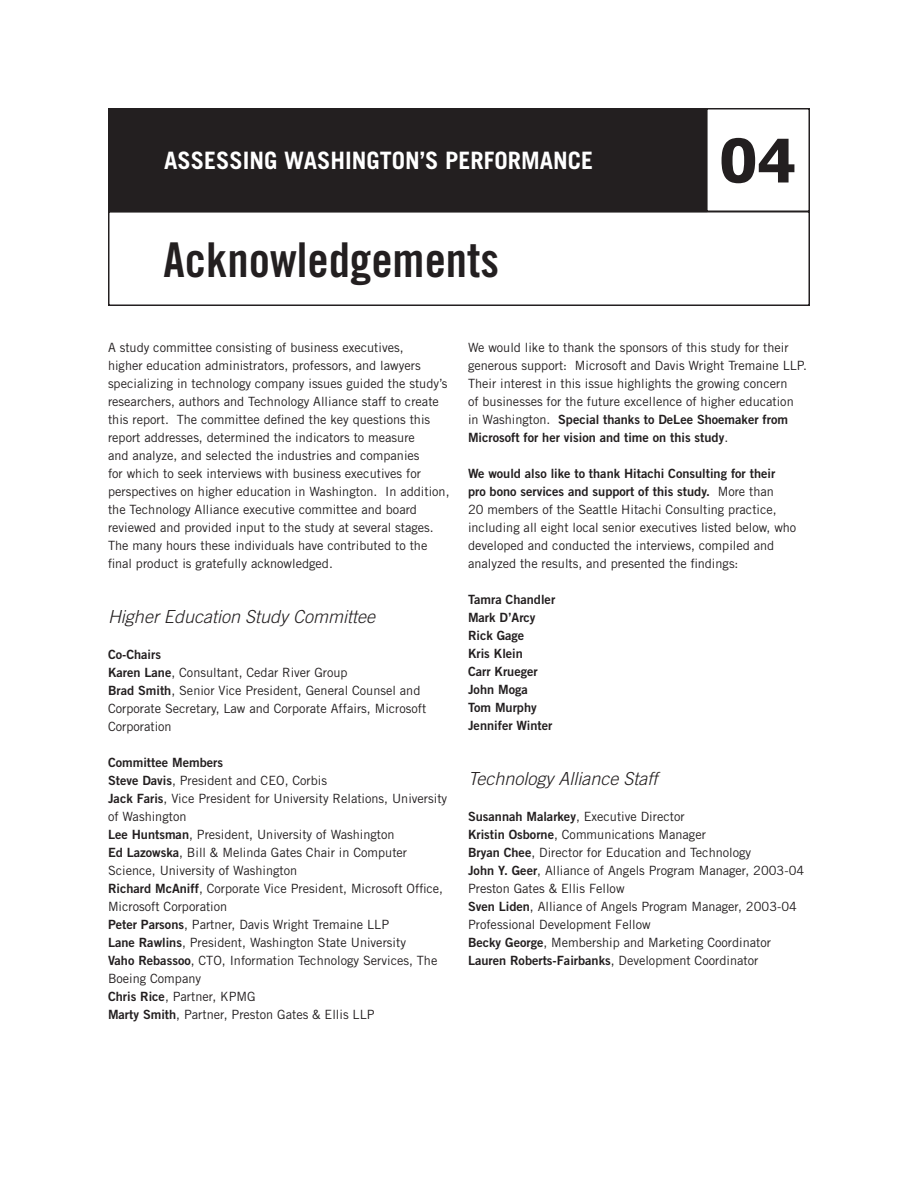
<style>
.page{position:relative;width:918px;height:1188px;background:#fff}
.page>*{position:absolute;margin:0;border:0;box-sizing:border-box;transform-origin:0 0}
.t1{font:700 60px "Tahoma";color:#231f20}
.t2{font:48px "Trade Gothic Bold Cond Twenty";color:#231f20}
.t3{font:700 24px "Trade Gothic";color:#fff}
.t4{font:italic 300 18px "Trade Gothic";color:#231f20}
.t5{font:12.75px/18px "Trade Gothic";color:#231f20}
.t6{font:12.75px/18px "Trade Gothic Bold Two";color:#231f20}
.s1{font-family:"Trade Gothic Bold Two"}
.s2{font-family:"Trade Gothic"}
</style>
<div class="page">
<div style="left:109px;top:109px;width:597px;height:102px;background:#231f20"></div>
<div style="left:108px;top:108px;width:599px;height:104px;border:2px solid #231f20"></div>
<div style="left:108px;top:211px;width:702px;height:95px;border:2px solid #231f20"></div>
<div style="left:706px;top:108px;width:104px;height:104px;border:2px solid #231f20"></div>
<h3 class="t3" style="left:164px;top:146px;width:431px">ASSESSING WASHINGTON’S PERFORMANCE</h3>
<h2 class="t2" style="left:164px;top:230px;width:337px">Acknowledgements</h2>
<h1 class="t1" style="left:719px;top:118px;width:78px">04</h1>
<p class="t5" style="left:108px;top:338px;width:343px">A study committee consisting of business executives,<br>higher education administrators, professors, and lawyers specializing in technology company issues guided the study’s researchers, authors and Technology Alliance staff to create this report. The committee defined the key questions this report addresses, determined the indicators to measure<br>and analyze, and selected the industries and companies<br>for which to seek interviews with business executives for perspectives on higher education in Washington. In addition, the Technology Alliance executive committee and board reviewed and provided input to the study at several stages.<br>The many hours these individuals have contributed to the final product is gratefully acknowledged.</p>
<h3 class="t4" style="left:108px;top:606px;width:269px">Higher Education Study Committee</h3>
<p class="t6" style="left:108px;top:646px;width:55px">Co-Chairs</p>
<p class="t5" style="left:108px;top:664px;width:320px"><span class="s1">Karen Lane</span>, Consultant, Cedar River Group<br><span class="s1">Brad Smith</span>, Senior Vice President, General Counsel and Corporate Secretary, Law and Corporate Affairs, Microsoft Corporation</p>
<p class="t6" style="left:108px;top:754px;width:117px">Committee Members</p>
<p class="t5" style="left:108px;top:772px;width:341px"><span class="s1">Steve Davis</span>, President and CEO, Corbis<br><span class="s1">Jack Faris</span>, Vice President for University Relations, University of Washington<br><span class="s1">Lee Huntsman</span>, President, University of Washington<br><span class="s1">Ed Lazowska</span>, Bill &amp; Melinda Gates Chair in Computer Science, University of Washington<br><span class="s1">Richard McAniff</span>, Corporate Vice President, Microsoft Office, Microsoft Corporation<br><span class="s1">Peter Parsons</span>, Partner, Davis Wright Tremaine LLP<br><span class="s1">Lane Rawlins</span>, President, Washington State University<br><span class="s1">Vaho Rebassoo</span>, CTO, Information Technology Services, The Boeing Company<br><span class="s1">Chris Rice</span>, Partner, KPMG<br><span class="s1">Marty Smith</span>, Partner, Preston Gates &amp; Ellis LLP</p>
<p class="t5" style="left:468px;top:338px;width:341px">We would like to thank the sponsors of this study for their generous support: Microsoft and Davis Wright Tremaine LLP.<br>Their interest in this issue highlights the growing concern<br>of businesses for the future excellence of higher education</p>
<p class="t6" style="left:468px;top:410px;width:321px"><span class="s2">in Washington.</span> Special thanks to DeLee Shoemaker from<br>Microsoft for her vision and time on this study<span class="s2">.</span></p>
<p class="t6" style="left:468px;top:464px;width:309px">We would also like to thank Hitachi Consulting for their pro bono services and support of this study. <span class="s2">More than</span></p>
<p class="t5" style="left:468px;top:500px;width:330px">20 members of the Seattle Hitachi Consulting practice, including all eight local senior executives listed below, who developed and conducted the interviews, compiled and analyzed the results, and presented the findings:</p>
<p class="t6" style="left:468px;top:590px;width:89px">Tamra Chandler<br>Mark D’Arcy<br>Rick Gage<br>Kris Klein<br>Carr Krueger<br>John Moga<br>Tom Murphy<br>Jennifer Winter</p>
<h3 class="t4" style="left:468px;top:768px;width:191px">Technology Alliance Staff</h3>
<p class="t5" style="left:468px;top:808px;width:338px"><span class="s1">Susannah Malarkey</span>, Executive Director<br><span class="s1">Kristin Osborne</span>, Communications Manager<br><span class="s1">Bryan Chee</span>, Director for Education and Technology<br><span class="s1">John Y. Geer</span>, Alliance of Angels Program Manager, 2003-04<br>Preston Gates &amp; Ellis Fellow<br><span class="s1">Sven Liden</span>, Alliance of Angels Program Manager, 2003-04<br>Professional Development Fellow<br><span class="s1">Becky George</span>, Membership and Marketing Coordinator</p>
<p class="t6" style="left:468px;top:952px;width:292px">Lauren Roberts-Fairbanks<span class="s2">, Development Coordinator</span></p>
</div>
